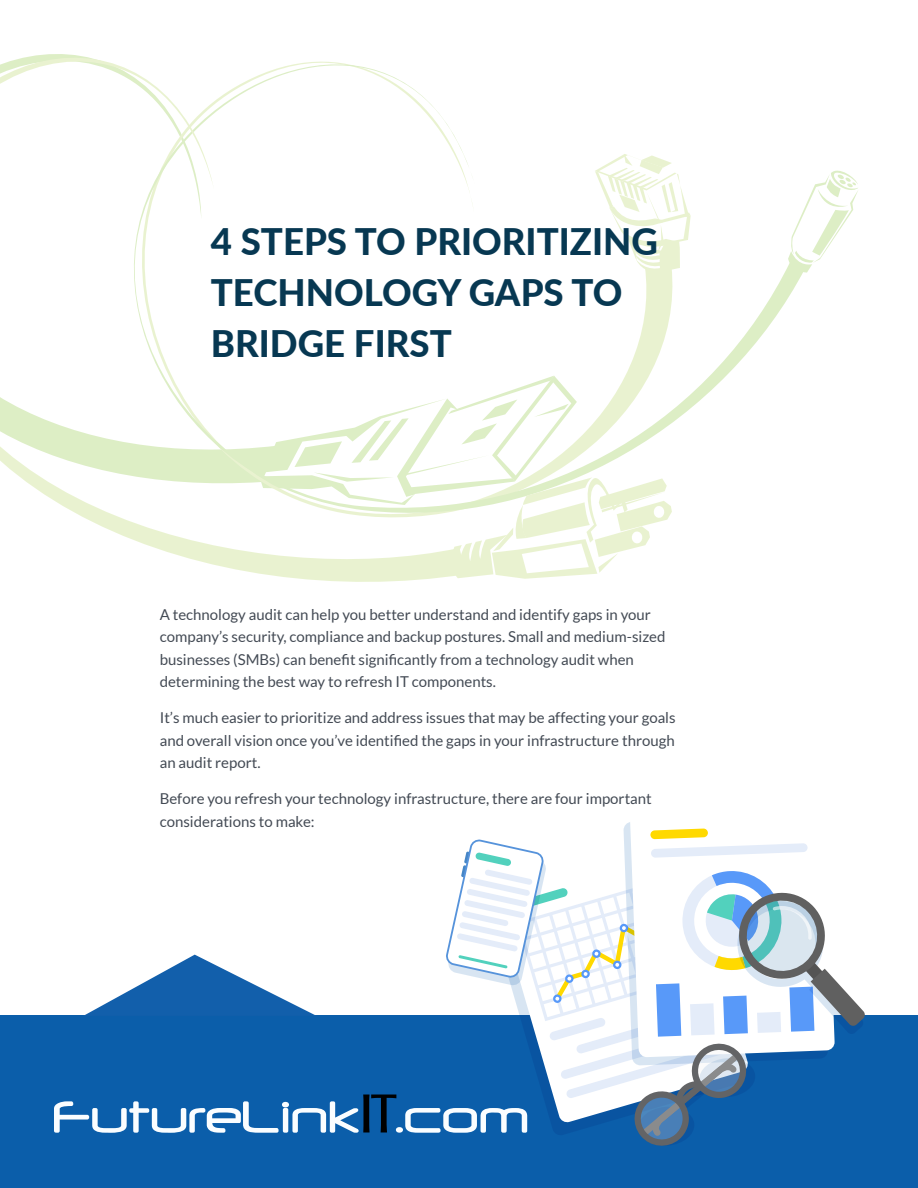
<style>
.page{position:relative;width:918px;height:1188px;background:#fff}
.page>*{position:absolute;margin:0;border:0;box-sizing:border-box;transform-origin:0 0}
.t1{font:52.65px "Neuropol";color:#fafdff}
.t2{font:800 36.6px/51.3px "Lato";color:#073852}
.t3{font:15px/22.5px "Lato";color:#434a54}
.s1{font-family:"Clear Gothic Serial";color:#000}
</style>
<div class="page">
<div style="left:0;top:1016px;width:918px;height:172px;background:#0b5eaa"></div>
<svg style="left:83px;top:955px;width:234px;height:61px"></svg>
<svg style="left:805px;top:170px;width:53px;height:103px"></svg>
<svg style="left:466px;top:160px;width:339px;height:263px"></svg>
<svg style="left:466px;top:376px;width:206px;height:203px"></svg>
<svg style="left:0;top:54px;width:466px;height:528px"></svg>
<svg style="left:595px;top:154px;width:96px;height:121px"></svg>
<svg style="left:445px;top:828px;width:420px;height:318px"></svg>
<h2 class="t2" style="left:211px;top:214px;width:449px">4 STEPS TO PRIORITIZING<br>TECHNOLOGY GAPS TO<br>BRIDGE FIRST</h2>
<p class="t3" style="left:160px;top:603px;width:507px">A technology audit can help you better understand and identify gaps in your company’s security, compliance and backup postures. Small and medium-sized businesses (SMBs) can benefit significantly from a technology audit when determining the best way to refresh IT components.</p>
<p class="t3" style="left:160px;top:706px;width:517px;text-align:justify">It’s much easier to prioritize and address issues that may be affecting your goals and overall vision once you’ve identified the gaps in your infrastructure through an audit report.</p>
<p class="t3" style="left:160px;top:787px;width:494px">Before you refresh your technology infrastructure, there are four important considerations to make:</p>
<h1 class="t1" style="left:53px;top:1089px;width:478px">FutureLink<span class="s1">IT</span>.com</h1>
</div>
